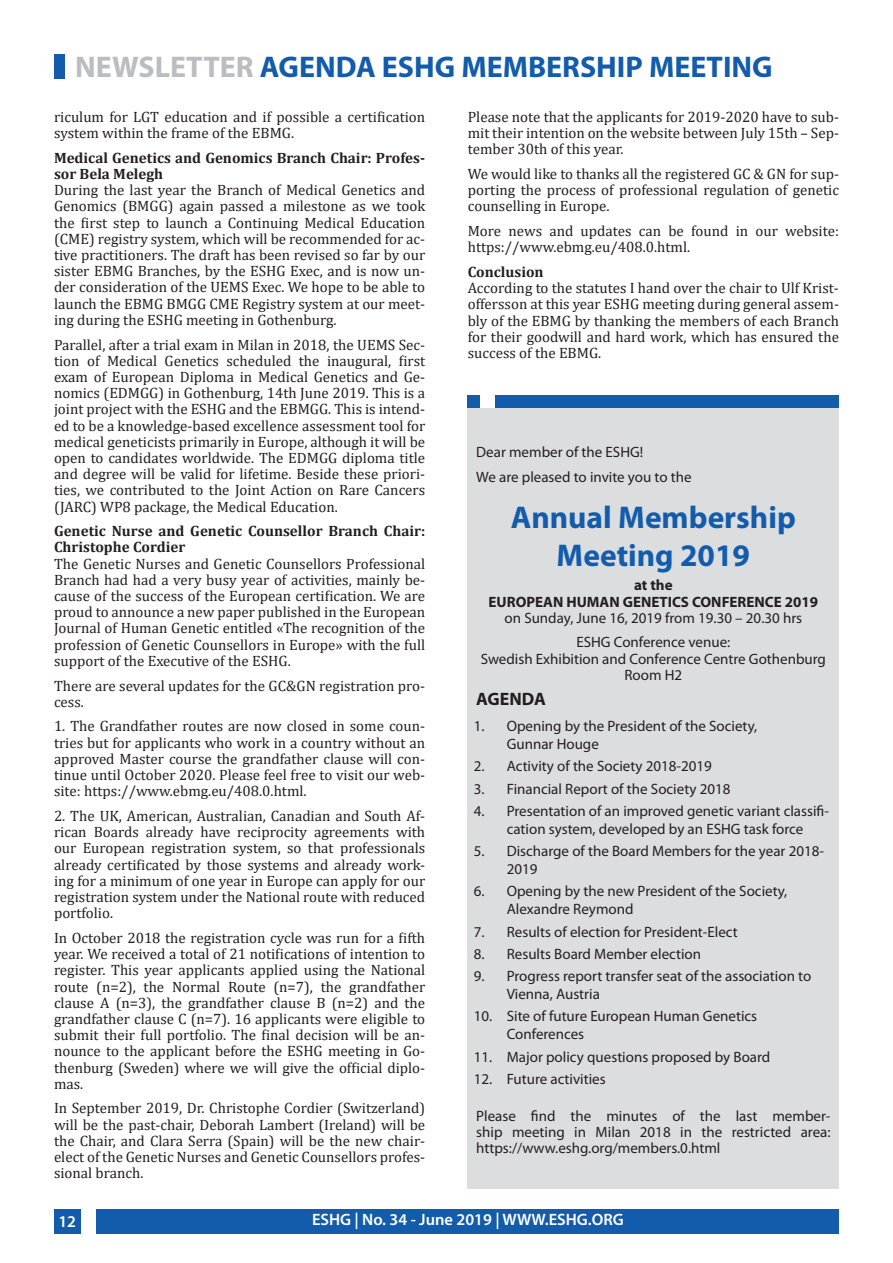
<style>
.page{position:relative;width:893px;height:1263px;background:#fff}
.page>*{position:absolute;margin:0;border:0;box-sizing:border-box;transform-origin:0 0}
.t1{font:700 31.5px/37.8px "Myriad Pro";color:#135cab;text-align:center}
.t2{font:700 30px "Myriad Pro";color:#135cab}
.t3{font:700 18px "Myriad Pro";color:#231f20}
.t4{font:600 16.5px "Myriad Pro";color:#fff}
.t5{font:15px/16.2px "Cambria";color:#231f20;text-align:justify}
.t6{font:15px/18px "Myriad Pro";color:#231f20}
.t7{font:700 15px/16.2px "Cambria";color:#231f20}
.t8{font:700 15px/16.2px "Myriad Pro";color:#231f20;text-align:center}
.s1{color:#bcbdc0}
</style>
<div class="page">
<div style="left:97px;top:1209px;width:742px;height:24px;background:#135cab"></div>
<div style="left:54px;top:1209px;width:27px;height:24px;background:#135cab"></div>
<div style="left:54px;top:54px;width:10px;height:25px;background:#135cab"></div>
<div style="left:468px;top:398px;width:371px;height:790px;background:#dcdddf"></div>
<div style="left:468px;top:395px;width:371px;height:12px;background:#135cab"></div>
<div style="left:480px;top:395px;width:15px;height:12px;background:#fff"></div>
<h2 class="t2" style="left:75px;top:47px;width:699px"><span class="s1">NEWSLETTER</span> AGENDA ESHG MEMBERSHIP MEETING</h2>
<p class="t5" style="left:54px;top:109px;width:373px">riculum for LGT education and if possible a certification system within the frame of the EBMG.</p>
<p class="t7" style="left:54px;top:149px;width:373px">Medical Genetics and Genomics Branch Chair: Profes&shy;sor Bela Melegh</p>
<p class="t5" style="left:54px;top:182px;width:373px">During the last year the Branch of Medical Genetics and Genomics (BMGG) again passed a milestone as we took the first step to launch a Continuing Medical Education (CME) registry system, which will be recommended for ac&shy;tive practitioners. The draft has been revised so far by our sister EBMG Branches, by the ESHG Exec, and is now un&shy;der consideration of the UEMS Exec. We hope to be able to launch the EBMG BMGG CME Registry system at our meet&shy;ing during the ESHG meeting in Gothenburg.</p>
<p class="t5" style="left:54px;top:336px;width:373px">Parallel, after a trial exam in Milan in 2018, the UEMS Sec&shy;tion of Medical Genetics scheduled the inaugural, first exam of European Diploma in Medical Genetics and Ge&shy;nomics (EDMGG) in Gothenburg, 14th June 2019. This is a joint project with the ESHG and the EBMGG. This is intend&shy;ed to be a knowledge-based excellence assessment tool for medical geneticists primarily in Europe, although it will be open to candidates worldwide. The EDMGG diploma title and degree will be valid for lifetime. Beside these priori&shy;ties, we contributed to the Joint Action on Rare Cancers (JARC) WP8 package, the Medical Education.</p>
<p class="t7" style="left:54px;top:522px;width:373px">Genetic Nurse and Genetic Counsellor Branch Chair:<br>Christophe Cordier</p>
<p class="t5" style="left:54px;top:555px;width:373px">The Genetic Nurses and Genetic Counsellors Professional Branch had had a very busy year of activities, mainly be&shy;cause of the success of the European certification. We are proud to announce a new paper published in the European Journal of Human Genetic entitled «The recognition of the profession of Genetic Counsellors in Europe» with the full support of the Executive of the ESHG.</p>
<p class="t5" style="left:54px;top:677px;width:373px">There are several updates for the GC&amp;GN registration pro&shy;cess.</p>
<p class="t5" style="left:54px;top:718px;width:373px">1. The Grandfather routes are now closed in some coun&shy;tries but for applicants who work in a country without an approved Master course the grandfather clause will con&shy;tinue until October 2020. Please feel free to visit our web&shy;site: https://www.ebmg.eu/408.0.html.</p>
<p class="t5" style="left:54px;top:808px;width:373px">2. The UK, American, Australian, Canadian and South Af&shy;rican Boards already have reciprocity agreements with our European registration system, so that professionals already certificated by those systems and already work&shy;ing for a minimum of one year in Europe can apply for our registration system under the National route with reduced portfolio.</p>
<p class="t5" style="left:54px;top:930px;width:373px">In October 2018 the registration cycle was run for a fifth year. We received a total of 21 notifications of intention to register. This year applicants applied using the National route (n=2), the Normal Route (n=7), the grandfather clause A (n=3), the grandfather clause B (n=2) and the grandfather clause C (n=7). 16 applicants were eligible to submit their full portfolio. The final decision will be an&shy;nounce to the applicant before the ESHG meeting in Go&shy;thenburg (Sweden) where we will give the official diplo&shy;mas.</p>
<p class="t5" style="left:54px;top:1100px;width:373px">In September 2019, Dr. Christophe Cordier (Switzerland) will be the past-chair, Deborah Lambert (Ireland) will be the Chair, and Clara Serra (Spain) will be the new chair&shy;elect of the Genetic Nurses and Genetic Counsellors profes&shy;sional branch.</p>
<p class="t5" style="left:468px;top:109px;width:373px">Please note that the applicants for 2019-2020 have to sub&shy;mit their intention on the website between July 15th – Sep&shy;tember 30th of this year.</p>
<p class="t5" style="left:468px;top:166px;width:373px">We would like to thanks all the registered GC &amp; GN for sup&shy;porting the process of professional regulation of genetic counselling in Europe.</p>
<p class="t5" style="left:468px;top:223px;width:373px">More news and updates can be found in our website: https://www.ebmg.eu/408.0.html.</p>
<p class="t7" style="left:468px;top:263px;width:77px">Conclusion</p>
<p class="t5" style="left:468px;top:280px;width:373px">According to the statutes I hand over the chair to Ulf Krist&shy;offersson at this year ESHG meeting during general assem&shy;bly of the EBMG by thanking the members of each Branch for their goodwill and hard work, which has ensured the success of the EBMG.</p>
<p class="t6" style="left:476px;top:439px;width:217px;line-height:24.8px">Dear member of the ESHG!<br>We are pleased to invite you to the</p>
<h1 class="t1" style="left:511px;top:497px;width:287px">Annual Membership<br>Meeting 2019</h1>
<p class="t8" style="left:489px;top:577px;width:331px">at the<br>EUROPEAN HUMAN GENETICS CONFERENCE 2019</p>
<p class="t6" style="left:505px;top:605px;width:299px;line-height:24.8px;text-align:center">on Sunday, June 16, 2019 from 19.30 – 20.30 hrs<br>ESHG Conference venue:</p>
<p class="t6" style="left:481px;top:650px;width:347px;line-height:16.2px;text-align:center">Swedish Exhibition and Conference Centre Gothenburg<br>Room H2</p>
<p class="t3" style="left:476px;top:687px;width:71px">AGENDA</p>
<p class="t6" style="left:507px;top:717px;width:252px;text-indent:-33px">1. Opening by the President of the Society,<br>Gunnar Houge</p>
<p class="t6" style="left:474px;top:757px;width:240px">2. Activity of the Society 2018-2019</p>
<p class="t6" style="left:474px;top:779px;width:258px">3. Financial Report of the Society 2018</p>
<p class="t6" style="left:474px;top:801px;width:357px;text-align:center">4. Presentation of an improved genetic variant classifi&shy;cation system, developed by an ESHG task force</p>
<p class="t6" style="left:507px;top:842px;width:319px;text-indent:-33px">5. Discharge of the Board Members for the year 2018-<br>2019</p>
<p class="t6" style="left:507px;top:882px;width:282px;text-indent:-33px">6. Opening by the new President of the Society,<br>Alexandre Reymond</p>
<p class="t6" style="left:474px;top:922px;width:265px">7. Results of election for President-Elect</p>
<p class="t6" style="left:474px;top:944px;width:229px">8. Results Board Member election</p>
<p class="t6" style="left:507px;top:967px;width:306px;text-indent:-33px">9. Progress report transfer seat of the association to<br>Vienna, Austria</p>
<p class="t6" style="left:507px;top:1007px;width:252px;text-indent:-33px">10. Site of future European Human Genetics<br>Conferences</p>
<p class="t6" style="left:474px;top:1047px;width:298px">11. Major policy questions proposed by Board</p>
<p class="t6" style="left:474px;top:1069px;width:134px">12. Future activities</p>
<p class="t6" style="left:476px;top:1107px;width:356px;line-height:16.2px;text-align:justify">Please find the minutes of the last member&shy;ship meeting in Milan 2018 in the restricted area: https://www.eshg.org/members.0.html</p>
<p class="t4" style="left:58px;top:1211px;width:19px">12</p>
<p class="t4" style="left:312px;top:1209px;width:313px">ESHG | No. 34 - June 2019 | WWW.ESHG.ORG</p>
</div>
